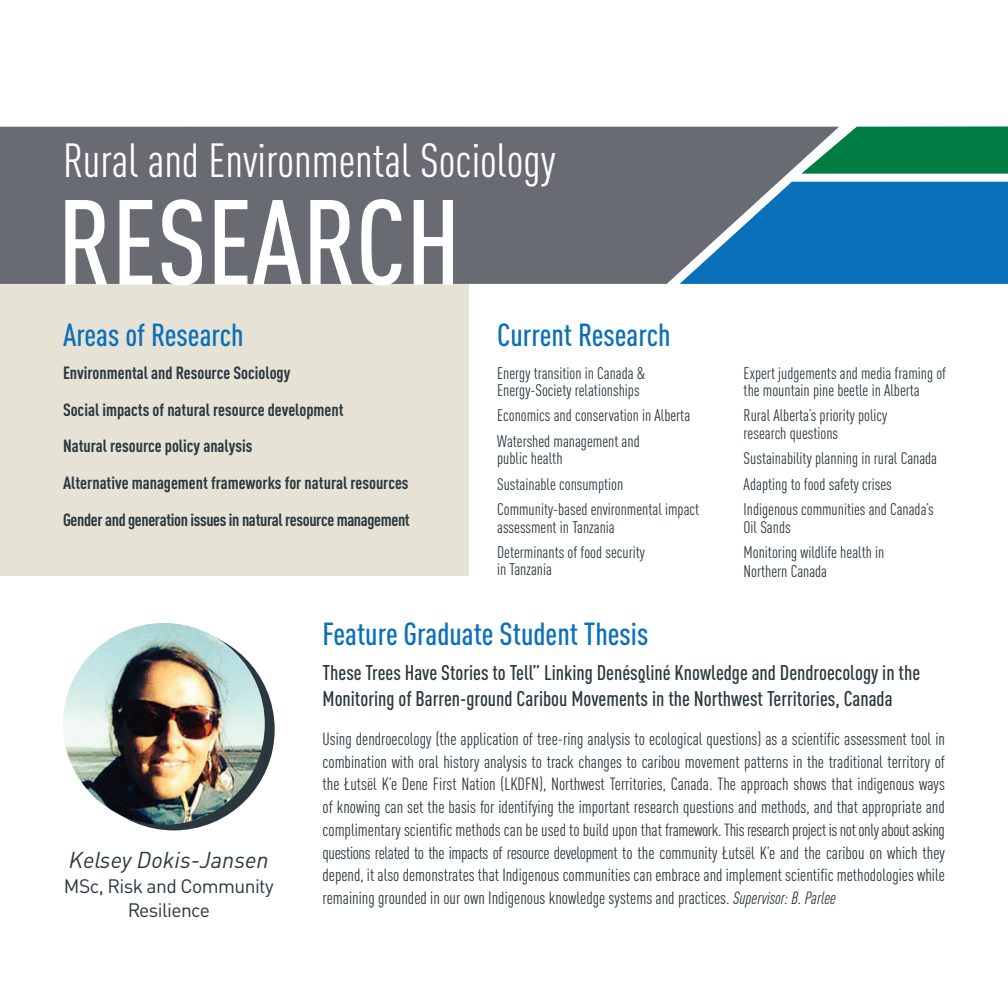
<style>
.page{position:relative;width:1008px;height:1008px;background:#fff}
.page>*{position:absolute;margin:0;border:0;box-sizing:border-box;transform-origin:0 0}
.t1{font:500 condensed 119px "DIN Pro";color:#fff}
.t2{font:condensed 47.25px "DIN Pro";color:#fff}
.t3{font:500 condensed 31.5px "DIN Pro";color:#0970b9}
.t4{font:italic 22.75px "DIN Pro";color:#2a373d}
.t5{font:500 condensed 21px/26.2px "DIN Pro";color:#2a373d}
.t6{font:19.25px/24.5px "DIN Pro";letter-spacing:-.03em;color:#2a373d;text-align:center}
.t7{font:condensed 17.5px/22.8px "DIN Pro";color:#2a373d;text-align:justify}
.t8{font:700 condensed 17.5px/36.8px "DIN Pro";color:#2a373d}
.t9{font:condensed 16.62px/25.4px "DIN Pro";color:#2a373d}
.s1{font-style:italic}
</style>
<div class="page">
<div style="left:73px;top:629px;width:202px;height:201px;background:#2a373d;border-radius:50%"></div>
<div style="left:0;top:284px;width:469px;height:292px;background:#e6e2d6"></div>
<div style="left:801px;top:126px;width:207px;height:48px;background:#007d43"></div>
<div style="left:839px;top:182px;width:169px;height:102px;background:#0970b9"></div>
<svg style="left:0;top:127px;width:839px;height:157px;background:#636e7a"></svg>
<img style="left:63px;top:623px;width:202px;height:202px;border-radius:101px">
<svg style="left:639px;top:679px;width:6px;height:4px"></svg>
<h2 class="t2" style="left:63px;top:126px;width:494px">Rural and Environmental Sociology</h2>
<h1 class="t1" style="left:58px;top:155px;width:404px">RESEARCH</h1>
<h3 class="t3" style="left:63px;top:312px;width:182px">Areas of Research</h3>
<p class="t8" style="left:63px;top:353px;width:348px">Environmental and Resource Sociology<br>Social impacts of natural resource development<br>Natural resource policy analysis<br>Alternative management frameworks for natural resources Gender and generation issues in natural resource management</p>
<h3 class="t3" style="left:497px;top:312px;width:175px">Current Research</h3>
<p class="t9" style="left:497px;top:363px;width:149px;line-height:17.5px">Energy transition in Canada &amp;<br>Energy-Society relationships</p>
<p class="t9" style="left:497px;top:402px;width:195px">Economics and conservation in Alberta<br>Watershed management and</p>
<p class="t9" style="left:497px;top:445px;width:204px">public health<br>Sustainable consumption<br>Community-based environmental impact</p>
<p class="t9" style="left:497px;top:513px;width:149px">assessment in Tanzania<br>Determinants of food security</p>
<p class="t9" style="left:497px;top:556px;width:56px">in Tanzania</p>
<h3 class="t3" style="left:323px;top:611px;width:327px">Feature Graduate Student Thesis</h3>
<p class="t9" style="left:744px;top:363px;width:204px;line-height:17.5px">Expert judgements and media framing of the mountain pine beetle in Alberta</p>
<p class="t9" style="left:744px;top:406px;width:145px;line-height:17.5px">Rural Alberta’s priority policy research questions</p>
<p class="t9" style="left:744px;top:445px;width:195px">Sustainability planning in rural Canada<br>Adapting to food safety crises<br>Indigenous communities and Canada’s</p>
<p class="t9" style="left:744px;top:513px;width:142px">Oil Sands<br>Monitoring wildlife health in</p>
<p class="t9" style="left:744px;top:557px;width:85px">Northern Canada</p>
<h3 class="t4" style="left:69px;top:842px;width:201px">Kelsey Dokis-Jansen</h3>
<p class="t6" style="left:64px;top:872px;width:211px">MSc, Risk and Community<br>Resilience</p>
<p class="t5" style="left:323px;top:658px;width:599px">These Trees Have Stories to Tell” Linking Denésoliné Knowledge and Dendroecology in the<br>Monitoring of Barren-ground Caribou Movements in the Northwest Territories, Canada</p>
<p class="t7" style="left:323px;top:726px;width:624px">Using dendroecology (the application of tree-ring analysis to ecological questions) as a scientific assessment tool in combination with oral history analysis to track changes to caribou movement patterns in the traditional territory of the Łutsël K’e Dene First Nation (LKDFN), Northwest Territories, Canada. The approach shows that indigenous ways of knowing can set the basis for identifying the important research questions and methods, and that appropriate and complimentary scientific methods can be used to build upon that framework. This research project is not only about asking questions related to the impacts of resource development to the community Łutsël K’e and the caribou on which they depend, it also demonstrates that Indigenous communities can embrace and implement scientific methodologies while remaining grounded in our own Indigenous knowledge systems and practices. <span class="s1">Supervisor: B. Parlee</span></p>
</div>
